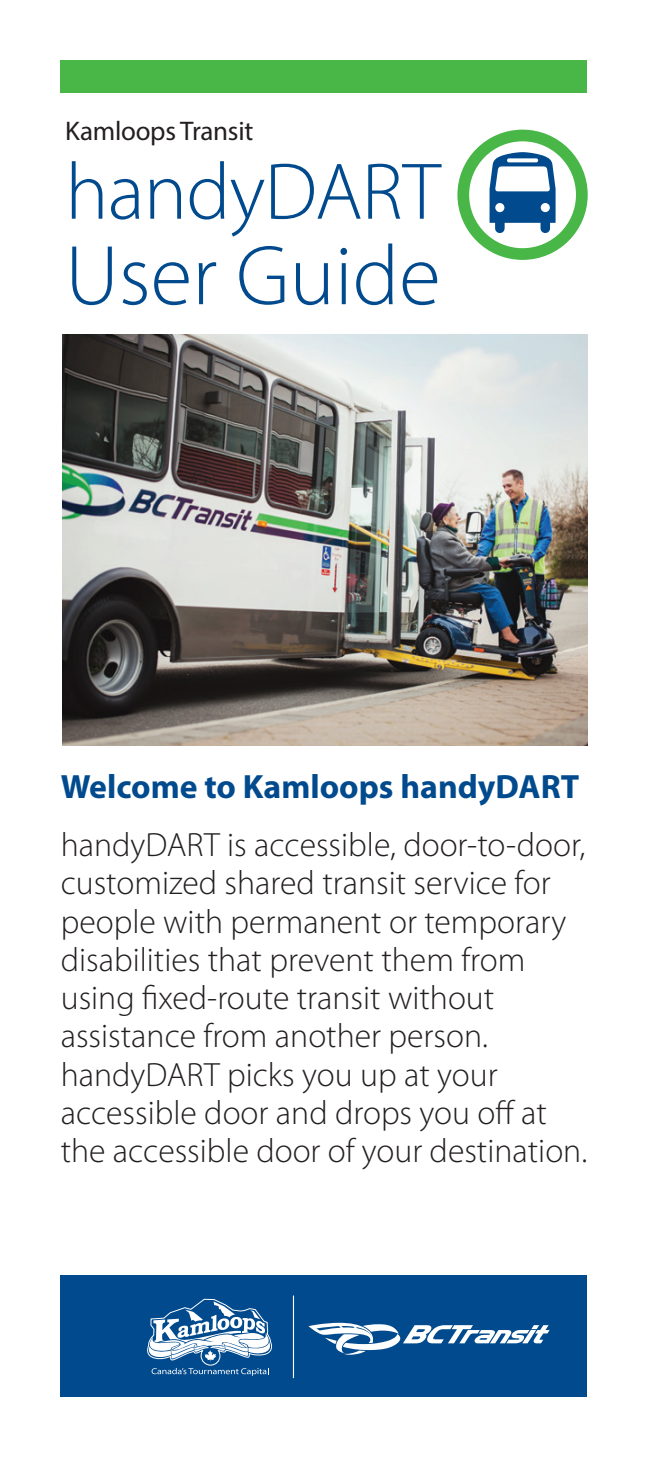
<style>
.page{position:relative;width:648px;height:1458px;background:#fff}
.page>*{position:absolute;margin:0;border:0;box-sizing:border-box;transform-origin:0 0}
.t1{font:300 85.5px "Myriad Pro";color:#004a8d}
.t2{font:300 81px "Myriad Pro";letter-spacing:-.01em;color:#004a8d}
.t3{font:300 33.75px/38.2px "Myriad Pro";color:#231f20}
.t4{font:700 33.75px "Myriad Pro";color:#004a8d}
.t5{font:27px "Myriad Pro";letter-spacing:-.01em;color:#231f20}
</style>
<div class="page">
<img style="left:62px;top:334px;width:525px;height:412px">
<div style="left:61px;top:61px;width:526px;height:32px;background:#49b748"></div>
<svg style="left:457px;top:130px;width:131px;height:130px"></svg>
<div style="left:61px;top:1276px;width:526px;height:121px;background:#004a8d"></div>
<svg style="left:308px;top:1323px;width:242px;height:32px"></svg>
<hr style="left:293px;top:1296px;width:1px;height:82px;background:#fff">
<svg style="left:147px;top:1299px;width:125px;height:77px"></svg>
<p class="t5" style="left:65px;top:114px;width:190px">Kamloops Transit</p>
<h2 class="t2" style="left:65px;top:143px;width:377px">handyDART</h2>
<h1 class="t1" style="left:65px;top:224px;width:377px">User Guide</h1>
<p class="t4" style="left:61px;top:764px;width:520px">Welcome to Kamloops handyDART</p>
<p class="t3" style="left:61px;top:825px;width:528px">handyDART is accessible, door-to-door, customized shared transit service for people with permanent or temporary disabilities that prevent them from using fixed-route transit without assistance from another person. handyDART picks you up at your accessible door and drops you off at the accessible door of your destination.</p>
</div>
